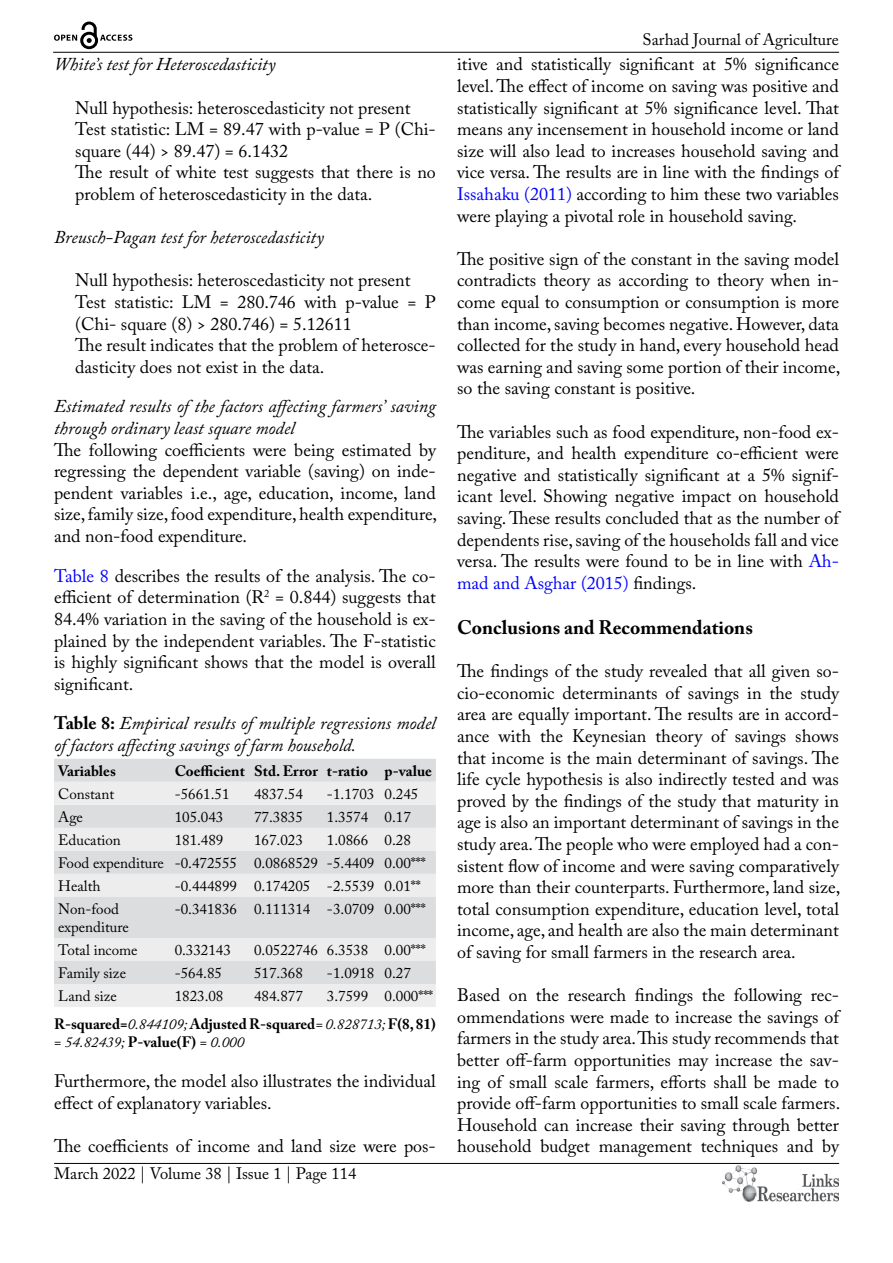
<style>
.page{position:relative;width:893px;height:1263px;background:#fff}
.page>*{position:absolute;margin:0;border:0;box-sizing:border-box;transform-origin:0 0}
.t1{font:700 19.5px "Adobe Caslon Pro";color:#000}
.t2{font:18px/21.6px "Adobe Caslon Pro";color:#000;text-align:justify}
.t3{font:italic 18px/21.6px "Adobe Caslon Pro";color:#000}
.t4{font:16.5px "Adobe Caslon Pro";color:#000}
.t5{font:15px/23.1px "Adobe Caslon Pro";color:#000}
.t6{font:700 15px/28.2px "Adobe Caslon Pro";color:#000;text-align:right}
.t7{font:italic 15px "Adobe Caslon Pro";color:#000}
.s1{color:#00f}
.s2{font-weight:700;font-style:normal}
.s3{font-weight:400}
.s4{font-weight:400;font-style:italic}
</style>
<div class="page">
<hr style="left:53px;top:52px;width:786px;height:1px;background:#000">
<hr style="left:54px;top:1163px;width:785px;height:1px;background:#000">
<img style="left:722px;top:1166px;width:117px;height:36px">
<svg style="left:54px;top:22px;width:78px;height:27px"></svg>
<div style="left:54px;top:759px;width:382px;height:23px;background:#dcddde"></div>
<svg style="left:54px;top:782px;width:382px;height:225px;background:#e4e5e6"></svg>
<p class="t3" style="left:54px;top:53px;width:223px">White’s test for Heteroscedasticity</p>
<p class="t2" style="left:75px;top:97px;width:362px;text-align:left">Null hypothesis: heteroscedasticity not present Test statistic: LM = 89.47 with p-value = P (Chi&shy;square (44) &gt; 89.47) = 6.1432<br>The result of white test suggests that there is no problem of heteroscedasticity in the data.</p>
<p class="t3" style="left:54px;top:226px;width:271px">Breusch-Pagan test for heteroscedasticity</p>
<p class="t2" style="left:75px;top:269px;width:362px;text-align:left">Null hypothesis: heteroscedasticity not present Test statistic: LM = 280.746 with p-value = P (Chi- square (8) &gt; 280.746) = 5.12611<br>The result indicates that the problem of heterosce&shy;dasticity does not exist in the data.</p>
<p class="t3" style="left:54px;top:395px;width:383px">Estimated results of the factors affecting farmers’ saving through ordinary least square model</p>
<p class="t2" style="left:54px;top:439px;width:385px">The following coefficients were being estimated by regressing the dependent variable (saving) on inde&shy;pendent variables i.e., age, education, income, land size, family size, food expenditure, health expenditure, and non-food expenditure.</p>
<p class="t2" style="left:54px;top:565px;width:383px"><span class="s1">Table 8</span> describes the results of the analysis. The co&shy;efficient of determination (R<sup>2</sup> = 0.844) suggests that 84.4% variation in the saving of the household is ex&shy;plained by the independent variables. The F-statistic is highly significant shows that the model is overall significant.</p>
<p class="t3" style="left:54px;top:712px;width:383px"><span class="s2">Table 8:</span> Empirical results of multiple regressions model of factors affecting savings of farm household.</p>
<p class="t6" style="left:58px;top:756px;width:59px">Variables</p>
<p class="t6" style="left:175px;top:756px;width:259px">Coefficient Std. Error t-ratio p-value</p>
<p class="t5" style="left:58px;top:782px;width:57px">Constant</p>
<p class="t5" style="left:175px;top:782px;width:56px">-5661.51</p>
<p class="t5" style="left:254px;top:782px;width:50px">4837.54</p>
<p class="t5" style="left:327px;top:782px;width:93px">-1.1703 0.245</p>
<p class="t5" style="left:58px;top:805px;width:26px">Age</p>
<p class="t5" style="left:175px;top:805px;width:50px">105.043</p>
<p class="t5" style="left:254px;top:805px;width:50px">77.3835</p>
<p class="t5" style="left:327px;top:805px;width:85px">1.3574 0.17</p>
<p class="t5" style="left:58px;top:828px;width:64px">Education</p>
<p class="t5" style="left:175px;top:828px;width:50px">181.489</p>
<p class="t5" style="left:254px;top:828px;width:50px">167.023</p>
<p class="t5" style="left:58px;top:828px;width:369px;text-indent:269px">1.0866 0.28<br>Food expenditure -0.472555 0.0868529 -5.4409 0.00***<br>Health</p>
<p class="t5" style="left:175px;top:874px;width:248px">-0.444899 0.174205 -2.5539 0.01**</p>
<p class="t5" style="left:58px;top:900px;width:72px;line-height:18px">Non-food expenditure</p>
<p class="t5" style="left:175px;top:897px;width:253px">-0.341836 0.111314 -3.0709 0.00***</p>
<p class="t5" style="left:58px;top:938px;width:81px">Total income</p>
<p class="t5" style="left:175px;top:938px;width:58px">0.332143</p>
<p class="t5" style="left:254px;top:938px;width:173px">0.0522746 6.3538 0.00***</p>
<p class="t5" style="left:58px;top:961px;width:69px">Family size</p>
<p class="t5" style="left:175px;top:961px;width:49px">-564.85</p>
<p class="t5" style="left:254px;top:961px;width:50px">517.368</p>
<p class="t5" style="left:327px;top:961px;width:85px">-1.0918 0.27</p>
<p class="t5" style="left:58px;top:984px;width:60px">Land size</p>
<p class="t5" style="left:175px;top:984px;width:50px">1823.08</p>
<p class="t5" style="left:254px;top:984px;width:50px">484.877</p>
<p class="t6" style="left:54px;top:982px;width:383px"><span class="s3">3.7599 0.000***<br></span>R-squared=<span class="s4">0.844109;</span> Adjusted R-squared<span class="s4">= 0.828713;</span> F(8, 81)</p>
<p class="t7" style="left:54px;top:1033px;width:192px">= 54.82439; <span class="s2">P-value(F)</span> = 0.000</p>
<p class="t2" style="left:54px;top:1070px;width:383px">Furthermore, the model also illustrates the individual effect of explanatory variables.</p>
<p class="t2" style="left:54px;top:1135px;width:383px">The coefficients of income and land size were pos-</p>
<p class="t4" style="left:54px;top:1164px;width:304px">March 2022 | Volume 38 | Issue 1 | Page 114</p>
<p class="t4" style="left:643px;top:30px;width:198px">Sarhad Journal of Agriculture</p>
<p class="t2" style="left:457px;top:53px;width:383px">itive and statistically significant at 5% significance level. The effect of income on saving was positive and statistically significant at 5% significance level. That means any incensement in household income or land size will also lead to increases household saving and vice versa. The results are in line with the findings of <span class="s1">Issahaku (2011)</span> according to him these two variables were playing a pivotal role in household saving.</p>
<p class="t2" style="left:457px;top:248px;width:385px">The positive sign of the constant in the saving model contradicts theory as according to theory when in&shy;come equal to consumption or consumption is more than income, saving becomes negative. However, data collected for the study in hand, every household head was earning and saving some portion of their income, so the saving constant is positive.</p>
<p class="t2" style="left:457px;top:421px;width:383px">The variables such as food expenditure, non-food ex&shy;penditure, and health expenditure co-efficient were negative and statistically significant at a 5% signif&shy;icant level. Showing negative impact on household saving. These results concluded that as the number of dependents rise, saving of the households fall and vice versa. The results were found to be in line with <span class="s1">Ah&shy;mad and Asghar (2015)</span> findings.</p>
<p class="t1" style="left:457px;top:616px;width:297px">Conclusions and Recommendations</p>
<p class="t2" style="left:457px;top:660px;width:385px">The findings of the study revealed that all given so&shy;cio-economic determinants of savings in the study area are equally important. The results are in accord&shy;ance with the Keynesian theory of savings shows that income is the main determinant of savings. The life cycle hypothesis is also indirectly tested and was proved by the findings of the study that maturity in age is also an important determinant of savings in the study area. The people who were employed had a con&shy;sistent flow of income and were saving comparatively more than their counterparts. Furthermore, land size, total consumption expenditure, education level, total income, age, and health are also the main determinant of saving for small farmers in the research area.</p>
<p class="t2" style="left:457px;top:984px;width:385px">Based on the research findings the following rec&shy;ommendations were made to increase the savings of farmers in the study area. This study recommends that better off-farm opportunities may increase the sav&shy;ing of small scale farmers, efforts shall be made to provide off-farm opportunities to small scale farmers.<br>Household can increase their saving through better household budget management techniques and by</p>
</div>
